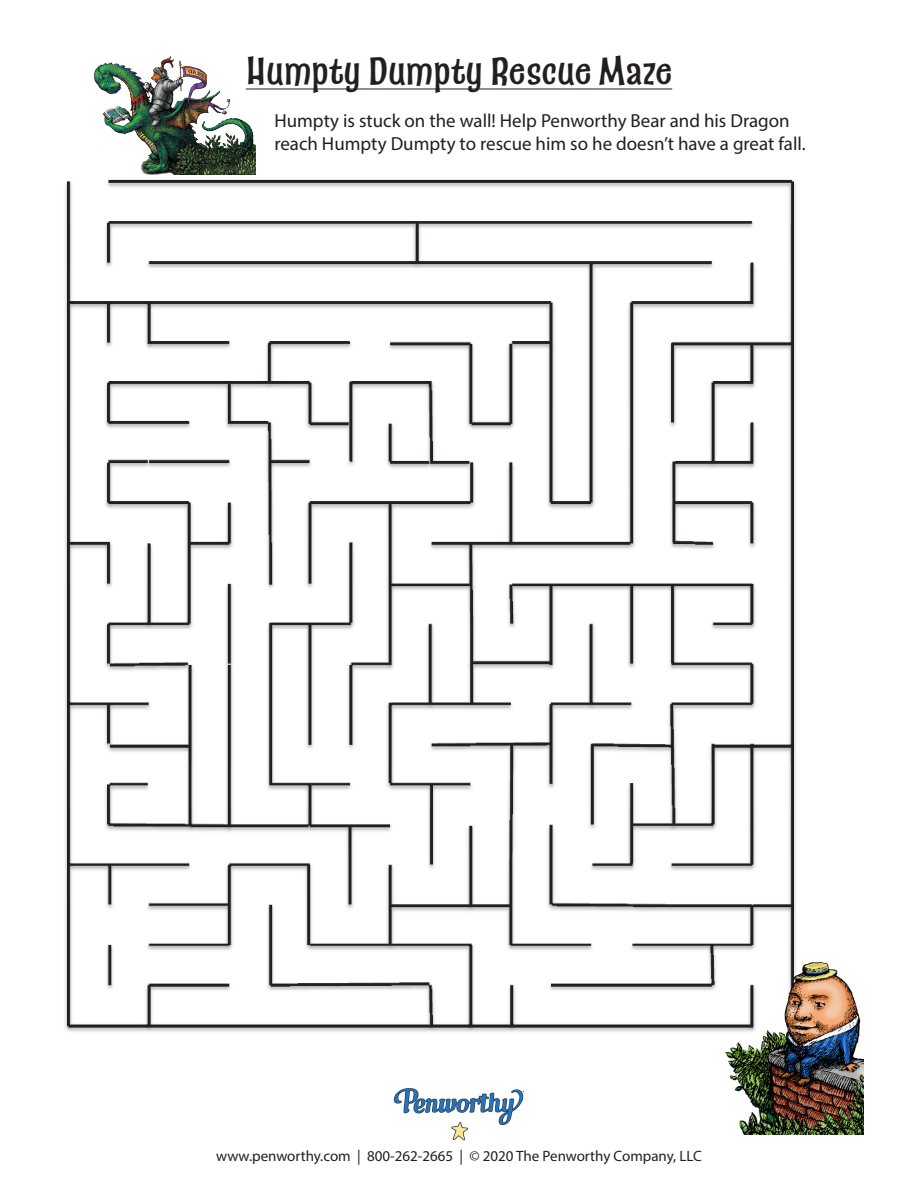
<style>
.page{position:relative;width:918px;height:1188px;background:#fff}
.page>*{position:absolute;margin:0;border:0;box-sizing:border-box;transform-origin:0 0}
.t1{font:500 37.5px "Catseye";color:#231f20}
.t2{font:18.9px/22.6px "Myriad Pro";color:#231f20}
.t3{font:15px "Myriad Pro";color:#231f20}
</style>
<div class="page">
<img style="left:393px;top:1088px;width:131px;height:53px">
<hr style="left:246px;top:89px;width:426px;height:1px;background:#231f20">
<img style="left:65px;top:179px;width:731px;height:853px">
<img style="left:722px;top:956px;width:142px;height:179px">
<img style="left:94px;top:56px;width:162px;height:118px">
<p class="t1" style="left:246px;top:48px;width:428px">Humpty Dumpty Rescue Maze</p>
<p class="t2" style="left:274px;top:109px;width:533px">Humpty is stuck on the wall! Help Penworthy Bear and his Dragon reach Humpty Dumpty to rescue him so he doesn’t have a great fall.</p>
<p class="t3" style="left:216px;top:1147px;width:487px">www.penworthy.com | 800-262-2665 | © 2020 The Penworthy Company, LLC</p>
</div>
